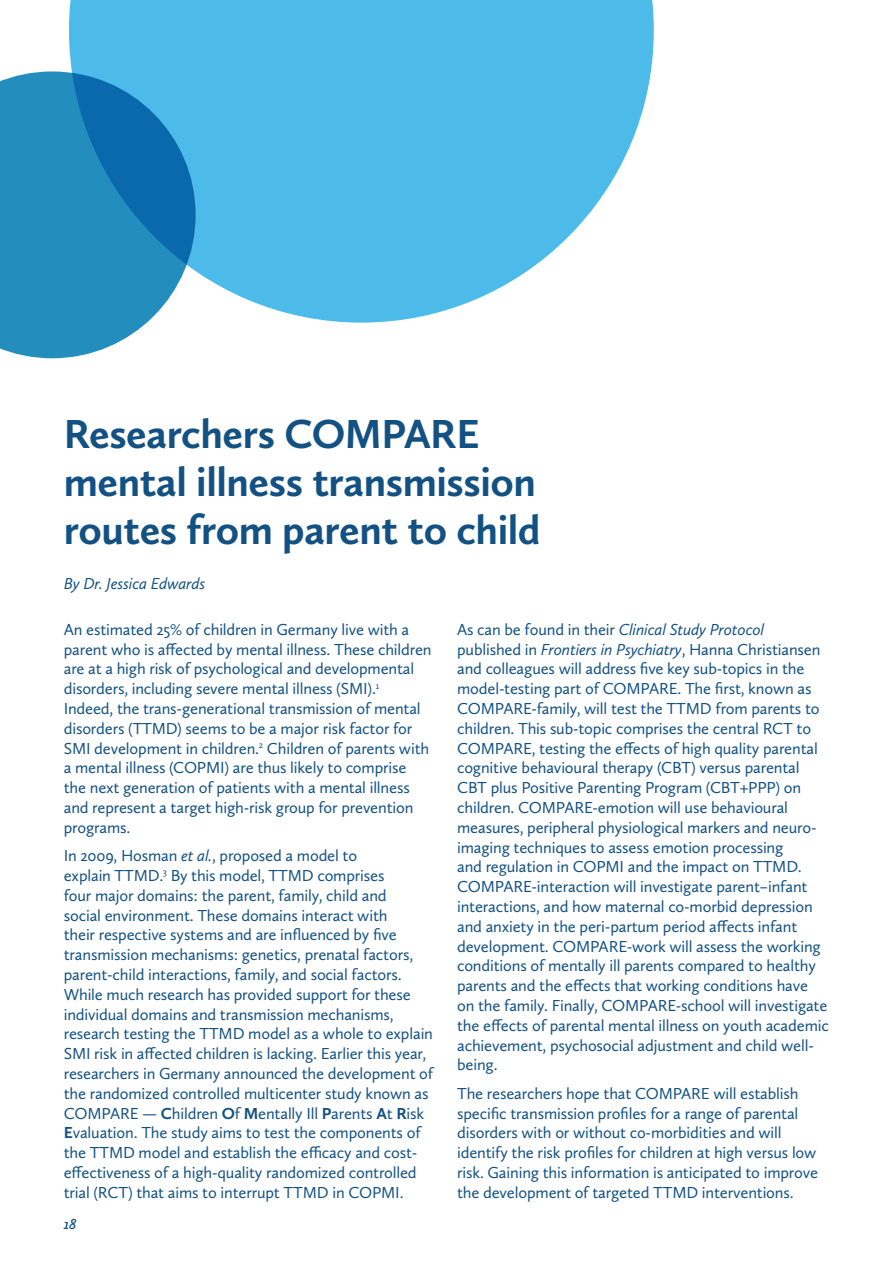
<style>
.page{position:relative;width:893px;height:1263px;background:#fff}
.page>*{position:absolute;margin:0;border:0;box-sizing:border-box;transform-origin:0 0}
.t1{font:700 42px/48px "Calluna Sans";letter-spacing:-.01em;color:#135183}
.t2{font:16.5px/19.8px "Calluna Sans";letter-spacing:-.01em;color:#135183}
.t3{font:italic 16.5px "Calluna Sans";letter-spacing:-.01em;color:#135183}
.t4{font:italic 600 15px "Calluna Sans";color:#135183}
.s1{font-style:italic}
.s2{font-weight:700}
</style>
<div class="page">
<svg style="left:69px;top:0;width:585px;height:323px;fill:#4dbbe9"></svg>
<svg style="left:0;top:71px;width:196px;height:287px;fill:#238ebd"></svg>
<h1 class="t1" style="left:64px;top:409px;width:478px">Researchers COMPARE mental illness transmission routes from parent to child</h1>
<p class="t3" style="left:64px;top:574px;width:143px">By Dr. Jessica Edwards</p>
<p class="t2" style="left:64px;top:619px;width:369px">An estimated 25% of children in Germany live with a parent who is affected by mental illness. These children are at a high risk of psychological and developmental disorders, including severe mental illness (SMI).<sup>1<br></sup>Indeed, the trans-generational transmission of mental disorders (TTMD) seems to be a major risk factor for SMI development in children.<sup>2</sup> Children of parents with a mental illness (COPMI) are thus likely to comprise the next generation of patients with a mental illness and represent a target high-risk group for prevention programs.</p>
<p class="t2" style="left:64px;top:845px;width:371px">In 2009, Hosman <span class="s1">et al.</span>, proposed a model to<br>explain TTMD.<sup>3</sup> By this model, TTMD comprises<br>four major domains: the parent, family, child and<br>social environment. These domains interact with<br>their respective systems and are influenced by five transmission mechanisms: genetics, prenatal factors, parent-child interactions, family, and social factors.<br>While much research has provided support for these individual domains and transmission mechanisms, research testing the TTMD model as a whole to explain SMI risk in affected children is lacking. Earlier this year, researchers in Germany announced the development of the randomized controlled multicenter study known as COMPARE — <span class="s2">C</span>hildren <span class="s2">O</span>f <span class="s2">M</span>entally Ill <span class="s2">P</span>arents <span class="s2">A</span>t <span class="s2">R</span>isk <span class="s2">E</span>valuation. The study aims to test the components of the TTMD model and establish the efficacy and cost&shy;effectiveness of a high-quality randomized controlled trial (RCT) that aims to interrupt TTMD in COPMI.</p>
<p class="t2" style="left:457px;top:619px;width:373px">As can be found in their <span class="s1">Clinical Study Protocol </span>published in <span class="s1">Frontiers in Psychiatry</span>, Hanna Christiansen and colleagues will address five key sub-topics in the model-testing part of COMPARE. The first, known as COMPARE-family, will test the TTMD from parents to children. This sub-topic comprises the central RCT to COMPARE, testing the effects of high quality parental cognitive behavioural therapy (CBT) versus parental CBT plus Positive Parenting Program (CBT+PPP) on children. COMPARE-emotion will use behavioural measures, peripheral physiological markers and neuro&shy;imaging techniques to assess emotion processing<br>and regulation in COPMI and the impact on TTMD.<br>COMPARE-interaction will investigate parent–infant interactions, and how maternal co-morbid depression and anxiety in the peri-partum period affects infant development. COMPARE-work will assess the working conditions of mentally ill parents compared to healthy parents and the effects that working conditions have on the family. Finally, COMPARE-school will investigate the effects of parental mental illness on youth academic achievement, psychosocial adjustment and child well&shy;being.</p>
<p class="t2" style="left:457px;top:1083px;width:362px">The researchers hope that COMPARE will establish specific transmission profiles for a range of parental disorders with or without co-morbidities and will identify the risk profiles for children at high versus low risk. Gaining this information is anticipated to improve the development of targeted TTMD interventions.</p>
<p class="t4" style="left:64px;top:1214px;width:14px">18</p>
</div>
